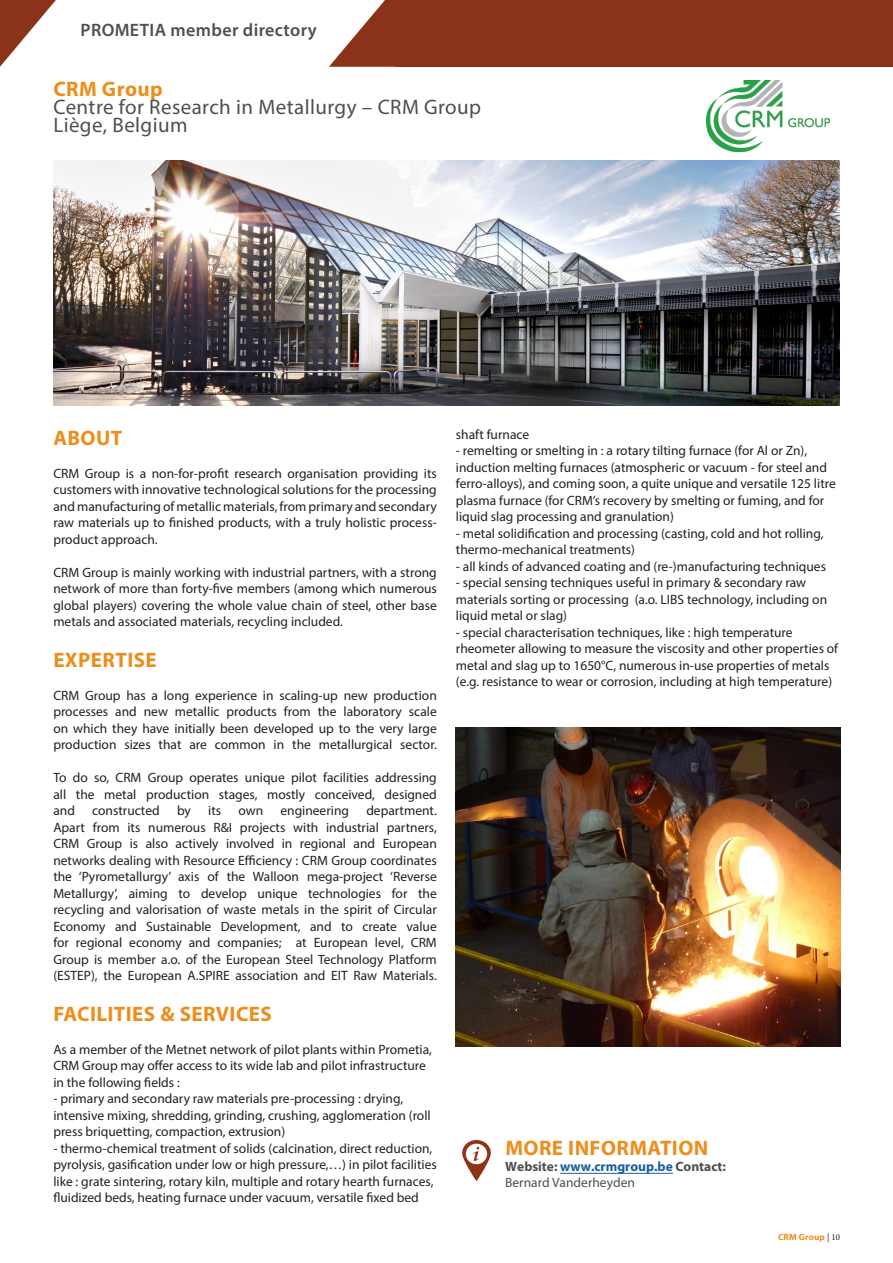
<style>
.page{position:relative;width:893px;height:1263px;background:#fff}
.page>*{position:absolute;margin:0;border:0;box-sizing:border-box;transform-origin:0 0}
.t1{font:700 21px "Myriad Pro";letter-spacing:.02em;color:#ed8e1c}
.t2{font:21px/18px "Myriad Pro";letter-spacing:.02em;color:#4e4f50}
.t3{font:600 18px "Myriad Pro";letter-spacing:.02em;color:#4e4f50}
.t4{font:13.5px/16.5px "Myriad Pro";color:#231f20}
.t5{font:13.5px/16.2px "Myriad Pro";color:#4e4f50}
.t6{font:700 9px "Myriad Pro";letter-spacing:.02em;color:#ed8e1c}
.s1{font-weight:700}
.s2{font-weight:700;color:#175d9e}
.s3{font-family:"Minion Pro";font-weight:400;color:#231f20}
</style>
<div class="page">
<div style="left:396px;top:0;width:497px;height:67px;background:#8b321b"></div>
<svg style="left:329px;top:0;width:67px;height:67px"></svg>
<svg style="left:0;top:0;width:56px;height:67px"></svg>
<img style="left:462px;top:1139px;width:29px;height:43px">
<img style="left:707px;top:81px;width:123px;height:71px">
<img style="left:53px;top:160px;width:786px;height:246px">
<img style="left:456px;top:728px;width:384px;height:318px">
<hr style="left:560px;top:1173px;width:113px;height:1px;background:#175d9e">
<h2 class="t3" style="left:81px;top:18px;width:238px">PROMETIA member directory</h2>
<p class="t1" style="left:53px;top:75px;width:111px">CRM Group</p>
<p class="t2" style="left:53px;top:97px;width:429px">Centre for Research in Metallurgy – CRM Group<br>Liège, Belgium</p>
<p class="t1" style="left:53px;top:424px;width:71px">ABOUT</p>
<p class="t4" style="left:53px;top:464px;width:385px;text-align:justify">CRM Group is a non-for-profit research organisation providing its customers with innovative technological solutions for the processing and manufacturing of metallic materials, from primary and secondary raw materials up to finished products, with a truly holistic process&shy;product approach.</p>
<p class="t4" style="left:53px;top:563px;width:385px;text-align:justify">CRM Group is mainly working with industrial partners, with a strong network of more than forty-five members (among which numerous global players) covering the whole value chain of steel, other base metals and associated materials, recycling included.</p>
<p class="t1" style="left:53px;top:646px;width:105px">EXPERTISE</p>
<p class="t4" style="left:53px;top:686px;width:385px;text-align:justify">CRM Group has a long experience in scaling-up new production processes and new metallic products from the laboratory scale on which they have initially been developed up to the very large production sizes that are common in the metallurgical sector.</p>
<p class="t4" style="left:53px;top:769px;width:385px;text-align:justify">To do so, CRM Group operates unique pilot facilities addressing all the metal production stages, mostly conceived, designed and</p>
<p class="t4" style="left:92px;top:802px;width:69px">constructed</p>
<p class="t4" style="left:177px;top:802px;width:15px">by</p>
<p class="t4" style="left:208px;top:802px;width:14px">its</p>
<p class="t4" style="left:238px;top:802px;width:26px">own</p>
<p class="t4" style="left:280px;top:802px;width:70px">engineering</p>
<p class="t4" style="left:366px;top:802px;width:72px">department.</p>
<p class="t4" style="left:53px;top:818px;width:385px;text-align:justify">Apart from its numerous R&amp;I projects with industrial partners, CRM Group is also actively involved in regional and European networks dealing with Resource Efficiency : CRM Group coordinates the ‘Pyrometallurgy’ axis of the Walloon mega-project ‘Reverse Metallurgy’, aiming to develop unique technologies for the recycling and valorisation of waste metals in the spirit of Circular Economy and Sustainable Development, and to create value for regional economy and companies; at European level, CRM Group is member a.o. of the European Steel Technology Platform (ESTEP), the European A.SPIRE association and EIT Raw Materials.</p>
<p class="t1" style="left:53px;top:1000px;width:220px">FACILITIES &amp; SERVICES</p>
<p class="t4" style="left:53px;top:1040px;width:380px">As a member of the Metnet network of pilot plants within Prometia,<br>CRM Group may offer access to its wide lab and pilot infrastructure in the following fields :</p>
<p class="t4" style="left:53px;top:1090px;width:379px">- primary and secondary raw materials pre-processing : drying, intensive mixing, shredding, grinding, crushing, agglomeration (roll press briquetting, compaction, extrusion)</p>
<p class="t4" style="left:53px;top:1139px;width:385px">- thermo-chemical treatment of solids (calcination, direct reduction, pyrolysis, gasification under low or high pressure,…) in pilot facilities like : grate sintering, rotary kiln, multiple and rotary hearth furnaces, fluidized beds, heating furnace under vacuum, versatile fixed bed</p>
<p class="t4" style="left:456px;top:426px;width:75px">shaft furnace</p>
<p class="t4" style="left:456px;top:442px;width:381px">- remelting or smelting in : a rotary tilting furnace (for Al or Zn), induction melting furnaces (atmospheric or vacuum - for steel and ferro-alloys), and coming soon, a quite unique and versatile 125 litre plasma furnace (for CRM’s recovery by smelting or fuming, and for liquid slag processing and granulation)</p>
<p class="t4" style="left:456px;top:525px;width:369px">- metal solidification and processing (casting, cold and hot rolling, thermo-mechanical treatments)</p>
<p class="t4" style="left:456px;top:558px;width:372px">- all kinds of advanced coating and (re-)manufacturing techniques</p>
<p class="t4" style="left:456px;top:574px;width:373px">- special sensing techniques useful in primary &amp; secondary raw materials sorting or processing (a.o. LIBS technology, including on liquid metal or slag)</p>
<p class="t4" style="left:456px;top:624px;width:384px">- special characterisation techniques, like : high temperature rheometer allowing to measure the viscosity and other properties of metal and slag up to 1650°C, numerous in-use properties of metals (e.g. resistance to wear or corrosion, including at high temperature)</p>
<p class="t1" style="left:505px;top:1134px;width:204px">MORE INFORMATION</p>
<p class="t5" style="left:505px;top:1158px;width:222px"><span class="s1">Website:</span> <span class="s2">www.crmgroup.be</span> <span class="s1">Contact:<br></span>Bernard Vanderheyden</p>
<p class="t6" style="left:778px;top:1231px;width:63px">CRM Group <span class="s3">| 10</span></p>
</div>
